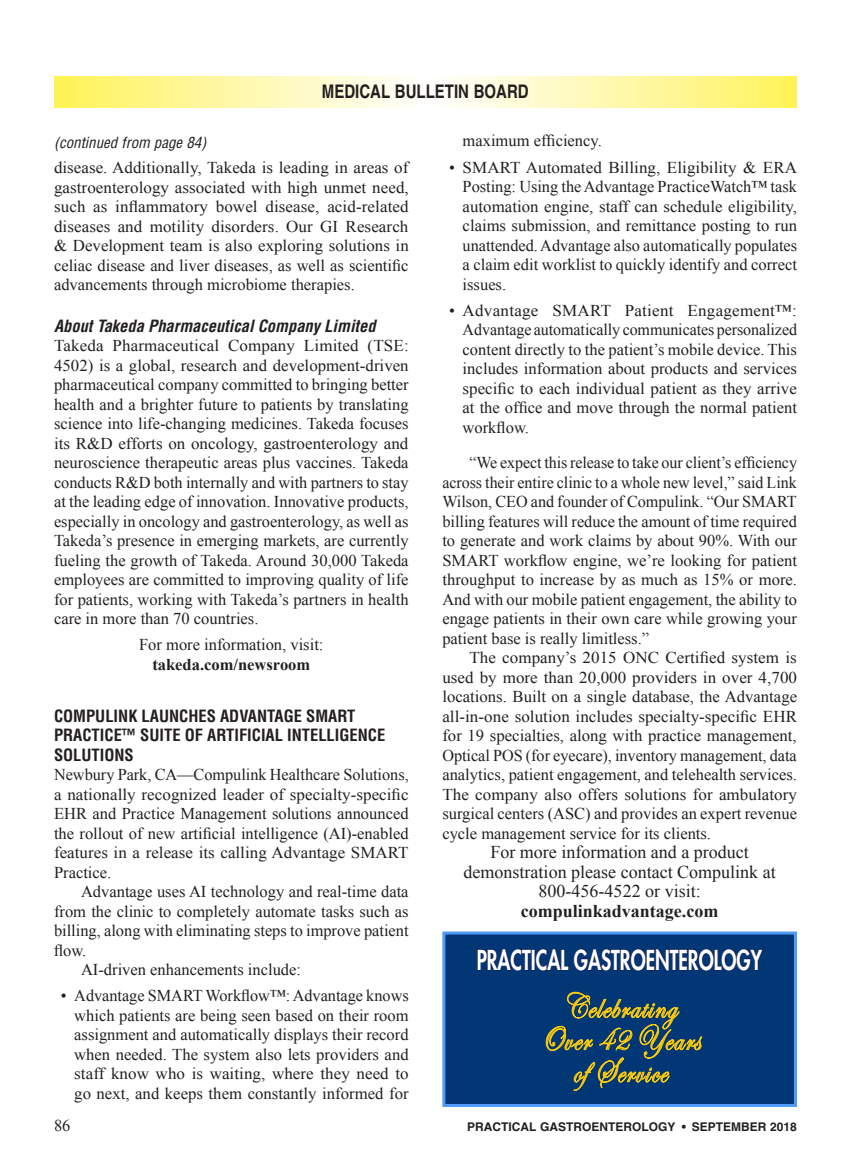
<style>
.page{position:relative;width:851px;height:1161px;background:#fff}
.page>*{position:absolute;margin:0;border:0;box-sizing:border-box;transform-origin:0 0}
.t1{font:36px/32.2px "Edwardian Script ITC";letter-spacing:.05em;color:#feca0a;text-align:center;scale:.81 1}
.t2{font:800 26.85px "Futura";color:#fff;scale:.72 1}
.t3{font:700 18.75px "Helvetica";color:#231f20;scale:.8 1}
.A_Body_Copy-1st_P{font:18px/19.5px "Times New Roman";color:#231f20;text-align:center}
.A_Body_Copy-1st_P-2{font:16.5px/19.5px "Times New Roman";color:#231f20;text-align:justify}
.A_Body_Copy{font:16.5px/19.5px "Times New Roman";color:#231f20;text-align:justify}
.MBB_Title{font:700 condensed 16.5px/19.5px "Helvetica";color:#231f20}
.MBB_Subtitle{font:italic 700 condensed 16.5px "Helvetica";color:#231f20}
.Continued_ON_FROM{font:italic condensed 15px "Helvetica";color:#231f20}
.t4{font:700 12px "Helvetica";color:#231f20}
.s1{font-weight:700}
</style>
<div class="page">
<svg style="left:54px;top:76px;width:742px;height:32px;background:#fff8ac"></svg>
<div style="left:442px;top:932px;width:354px;height:175px;background:#013775;border:3px solid #509bf8"></div>
<svg style="left:477px;top:948px;width:286px;height:23px"></svg>
<svg style="left:545px;top:992px;width:157px;height:99px"></svg>
<p class="t3" style="left:322px;top:80px;width:260px">MEDICAL BULLETIN BOARD</p>
<p class="Continued_ON_FROM" style="left:54px;top:133px;width:154px">(continued from page 84)</p>
<p class="A_Body_Copy-1st_P-2" style="left:462px;top:131px;width:141px">maximum efficiency.</p>
<p class="A_Body_Copy-1st_P-2" style="left:462px;top:157px;width:336px;text-indent:-14px">• SMART Automated Billing, Eligibility &amp; ERA Posting: Using the Advantage PracticeWatch™ task automation engine, staff can schedule eligibility, claims submission, and remittance posting to run unattended. Advantage also automatically populates a claim edit worklist to quickly identify and correct issues.</p>
<p class="A_Body_Copy-1st_P-2" style="left:462px;top:300px;width:336px;text-indent:-14px">• Advantage SMART Patient Engagement™:<br>Advantage automatically communicates personalized content directly to the patient’s mobile device. This includes information about products and services specific to each individual patient as they arrive at the office and move through the normal patient workflow.</p>
<p class="A_Body_Copy" style="left:442px;top:452px;width:356px;text-indent:27px">“We expect this release to take our client’s efficiency across their entire clinic to a whole new level,” said Link Wilson, CEO and founder of Compulink. “Our SMART billing features will reduce the amount of time required to generate and work claims by about 90%. With our SMART workflow engine, we’re looking for patient throughput to increase by as much as 15% or more.<br>And with our mobile patient engagement, the ability to engage patients in their own care while growing your patient base is really limitless.”</p>
<p class="A_Body_Copy" style="left:442px;top:647px;width:356px;text-indent:27px">The company’s 2015 ONC Certified system is used by more than 20,000 providers in over 4,700 locations. Built on a single database, the Advantage all-in-one solution includes specialty-specific EHR for 19 specialties, along with practice management, Optical POS (for eyecare), inventory management, data analytics, patient engagement, and telehealth services.<br>The company also offers solutions for ambulatory surgical centers (ASC) and provides an expert revenue cycle management service for its clients.</p>
<p class="A_Body_Copy-1st_P" style="left:463px;top:842px;width:313px">For more information and a product demonstration please contact Compulink at<br>800-456-4522 or visit: <span class="s1">compulinkadvantage.com</span></p>
<p class="t2" style="left:476px;top:943px;width:398px">PRACTICAL GASTROENTEROLOGY</p>
<p class="t1" style="left:562px;top:992px;width:142px">Celebrating</p>
<p class="A_Body_Copy-1st_P-2" style="left:54px;top:158px;width:356px">disease. Additionally, Takeda is leading in areas of gastroenterology associated with high unmet need, such as inflammatory bowel disease, acid-related diseases and motility disorders. Our GI Research &amp; Development team is also exploring solutions in celiac disease and liver diseases, as well as scientific advancements through microbiome therapies.</p>
<p class="MBB_Subtitle" style="left:54px;top:315px;width:323px">About Takeda Pharmaceutical Company Limited</p>
<p class="A_Body_Copy-1st_P-2" style="left:54px;top:335px;width:356px">Takeda Pharmaceutical Company Limited (TSE:<br>4502) is a global, research and development-driven pharmaceutical company committed to bringing better health and a brighter future to patients by translating science into life-changing medicines. Takeda focuses its R&amp;D efforts on oncology, gastroenterology and neuroscience therapeutic areas plus vaccines. Takeda conducts R&amp;D both internally and with partners to stay at the leading edge of innovation. Innovative products, especially in oncology and gastroenterology, as well as Takeda’s presence in emerging markets, are currently fueling the growth of Takeda. Around 30,000 Takeda employees are committed to improving quality of life for patients, working with Takeda’s partners in health care in more than 70 countries.</p>
<p class="A_Body_Copy-1st_P-2" style="left:139px;top:635px;width:186px;text-align:center">For more information, visit: <span class="s1">takeda.com/newsroom</span></p>
<p class="MBB_Title" style="left:54px;top:706px;width:333px">COMPULINK LAUNCHES ADVANTAGE SMART<br>PRACTICE™ SUITE OF ARTIFICIAL INTELLIGENCE<br>SOLUTIONS</p>
<p class="A_Body_Copy-1st_P-2" style="left:54px;top:764px;width:356px">Newbury Park, CA—Compulink Healthcare Solutions, a nationally recognized leader of specialty-specific EHR and Practice Management solutions announced the rollout of new artificial intelligence (AI)-enabled features in a release its calling Advantage SMART Practice.</p>
<p class="A_Body_Copy" style="left:54px;top:881px;width:356px;text-indent:27px">Advantage uses AI technology and real-time data from the clinic to completely automate tasks such as billing, along with eliminating steps to improve patient flow.</p>
<p class="A_Body_Copy" style="left:81px;top:959px;width:221px">AI-driven enhancements include:</p>
<p class="A_Body_Copy-1st_P-2" style="left:74px;top:986px;width:336px;text-indent:-14px">• Advantage SMART Workflow™: Advantage knows which patients are being seen based on their room assignment and automatically displays their record when needed. The system also lets providers and staff know who is waiting, where they need to go next, and keeps them constantly informed for</p>
<p class="t1" style="left:539px;top:1024px;width:200px">Over 42 Years of Service</p>
<p class="A_Body_Copy-1st_P-2" style="left:54px;top:1115px;width:18px">86</p>
<p class="t4" style="left:467px;top:1119px;width:331px">PRACTICAL GASTROENTEROLOGY • SEPTEMBER 2018</p>
</div>
